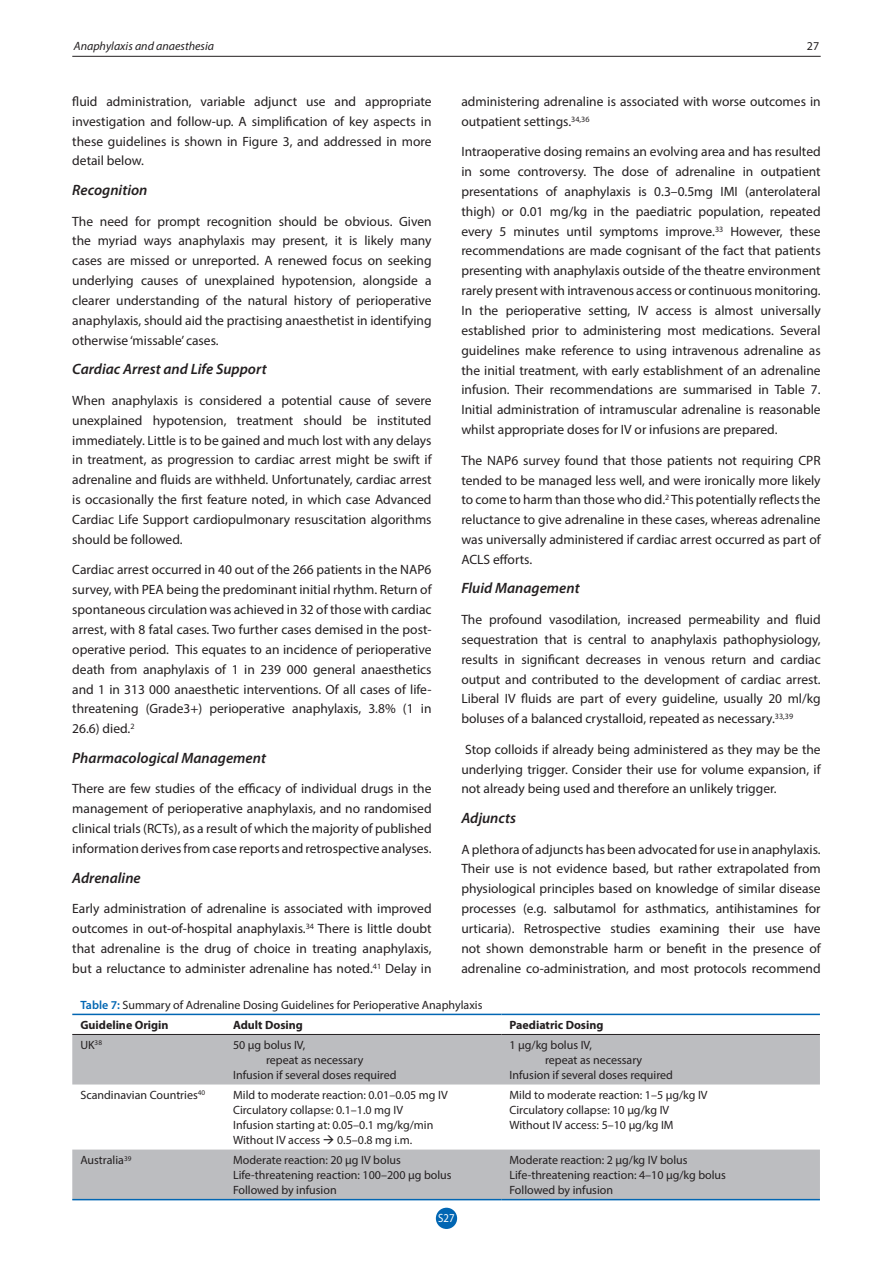
<style>
.page{position:relative;width:893px;height:1263px;background:#fff}
.page>*{position:absolute;margin:0;border:0;box-sizing:border-box;transform-origin:0 0}
.t1{font:italic 600 15px "Myriad Pro";color:#231f20}
.t2{font:13.5px/19.8px "Myriad Pro";color:#231f20;text-align:justify}
.t3{font:12px/15px "Myriad Pro";color:#231f20}
.t4{font:700 12px "Myriad Pro";color:#231f20}
.t5{font:italic 12px "Myriad Pro";color:#231f20}
.t6{font:12px "Myriad Pro";color:#fff;scale:.9 1}
.s1{font-weight:600;color:#0166b3}
.s2{font-weight:700}
</style>
<div class="page">
<hr style="left:72px;top:56px;width:749px;height:1px;background:#231f20">
<div style="left:436px;top:1208px;width:21px;height:21px;background:#0166b3;border-radius:50%"></div>
<svg style="left:72px;top:1015px;width:748px;height:1px"></svg>
<svg style="left:72px;top:1035px;width:748px;height:164px;fill:#bcbdc0"></svg>
<hr style="left:72px;top:1014px;width:153px;height:1px;background:#0166b3">
<hr style="left:225px;top:1014px;width:276px;height:1px;background:#0166b3">
<hr style="left:501px;top:1014px;width:319px;height:1px;background:#0166b3">
<hr style="left:72px;top:1034px;width:153px;height:1px;background:#231f20">
<hr style="left:225px;top:1034px;width:276px;height:1px;background:#231f20">
<hr style="left:501px;top:1034px;width:319px;height:1px;background:#231f20">
<hr style="left:72px;top:1199px;width:153px;height:1px;background:#0166b3">
<hr style="left:225px;top:1199px;width:276px;height:1px;background:#0166b3">
<hr style="left:501px;top:1199px;width:319px;height:1px;background:#0166b3">
<p class="t5" style="left:74px;top:38px;width:142px">Anaphylaxis and anaesthesia</p>
<p class="t3" style="left:807px;top:38px;width:14px">27</p>
<p class="t2" style="left:72px;top:91px;width:361px">fluid administration, variable adjunct use and appropriate investigation and follow-up. A simplification of key aspects in these guidelines is shown in Figure 3, and addressed in more detail below.</p>
<p class="t1" style="left:72px;top:180px;width:77px">Recognition</p>
<p class="t2" style="left:72px;top:211px;width:361px">The need for prompt recognition should be obvious. Given the myriad ways anaphylaxis may present, it is likely many cases are missed or unreported. A renewed focus on seeking underlying causes of unexplained hypotension, alongside a clearer understanding of the natural history of perioperative anaphylaxis, should aid the practising anaesthetist in identifying otherwise ‘missable’ cases.</p>
<p class="t1" style="left:72px;top:360px;width:196px">Cardiac Arrest and Life Support</p>
<p class="t2" style="left:72px;top:390px;width:361px">When anaphylaxis is considered a potential cause of severe unexplained hypotension, treatment should be instituted immediately. Little is to be gained and much lost with any delays in treatment, as progression to cardiac arrest might be swift if adrenaline and fluids are withheld. Unfortunately, cardiac arrest is occasionally the first feature noted, in which case Advanced Cardiac Life Support cardiopulmonary resuscitation algorithms should be followed.</p>
<p class="t2" style="left:72px;top:560px;width:361px">Cardiac arrest occurred in 40 out of the 266 patients in the NAP6 survey, with PEA being the predominant initial rhythm. Return of spontaneous circulation was achieved in 32 of those with cardiac arrest, with 8 fatal cases. Two further cases demised in the post&shy;operative period. This equates to an incidence of perioperative death from anaphylaxis of 1 in 239 000 general anaesthetics and 1 in 313 000 anaesthetic interventions. Of all cases of life&shy;threatening (Grade3+) perioperative anaphylaxis, 3.8% (1 in 26.6) died.<sup>2</sup></p>
<p class="t1" style="left:72px;top:748px;width:195px">Pharmacological Management</p>
<p class="t2" style="left:72px;top:779px;width:361px">There are few studies of the efficacy of individual drugs in the management of perioperative anaphylaxis, and no randomised clinical trials (RCTs), as a result of which the majority of published information derives from case reports and retrospective analyses.</p>
<p class="t1" style="left:72px;top:868px;width:70px">Adrenaline</p>
<p class="t2" style="left:72px;top:898px;width:361px">Early administration of adrenaline is associated with improved outcomes in out-of-hospital anaphylaxis.<sup>34</sup> There is little doubt that adrenaline is the drug of choice in treating anaphylaxis, but a reluctance to administer adrenaline has noted.<sup>41</sup> Delay in</p>
<p class="t2" style="left:461px;top:91px;width:361px">administering adrenaline is associated with worse outcomes in outpatient settings.<sup>34,36</sup></p>
<p class="t2" style="left:461px;top:141px;width:361px">Intraoperative dosing remains an evolving area and has resulted in some controversy. The dose of adrenaline in outpatient presentations of anaphylaxis is 0.3–0.5mg IMI (anterolateral thigh) or 0.01 mg/kg in the paediatric population, repeated every 5 minutes until symptoms improve.<sup>33</sup> However, these recommendations are made cognisant of the fact that patients presenting with anaphylaxis outside of the theatre environment rarely present with intravenous access or continuous monitoring.<br>In the perioperative setting, IV access is almost universally established prior to administering most medications. Several guidelines make reference to using intravenous adrenaline as the initial treatment, with early establishment of an adrenaline infusion. Their recommendations are summarised in Table 7.<br>Initial administration of intramuscular adrenaline is reasonable whilst appropriate doses for IV or infusions are prepared.</p>
<p class="t2" style="left:461px;top:450px;width:361px">The NAP6 survey found that those patients not requiring CPR tended to be managed less well, and were ironically more likely to come to harm than those who did.<sup>2</sup> This potentially reflects the reluctance to give adrenaline in these cases, whereas adrenaline was universally administered if cardiac arrest occurred as part of ACLS efforts.</p>
<p class="t1" style="left:461px;top:579px;width:120px">Fluid Management</p>
<p class="t2" style="left:461px;top:609px;width:361px">The profound vasodilation, increased permeability and fluid sequestration that is central to anaphylaxis pathophysiology, results in significant decreases in venous return and cardiac output and contributed to the development of cardiac arrest.<br>Liberal IV fluids are part of every guideline, usually 20 ml/kg boluses of a balanced crystalloid, repeated as necessary.<sup>33,39</sup></p>
<p class="t2" style="left:461px;top:739px;width:361px">Stop colloids if already being administered as they may be the underlying trigger. Consider their use for volume expansion, if not already being used and therefore an unlikely trigger.</p>
<p class="t1" style="left:461px;top:808px;width:56px">Adjuncts</p>
<p class="t2" style="left:461px;top:839px;width:361px">A plethora of adjuncts has been advocated for use in anaphylaxis.<br>Their use is not evidence based, but rather extrapolated from physiological principles based on knowledge of similar disease processes (e.g. salbutamol for asthmatics, antihistamines for urticaria). Retrospective studies examining their use have not shown demonstrable harm or benefit in the presence of adrenaline co-administration, and most protocols recommend</p>
<p class="t3" style="left:80px;top:994px;width:404px;line-height:20.1px"><span class="s1">Table 7:</span> Summary of Adrenaline Dosing Guidelines for Perioperative Anaphylaxis<br><span class="s2">Guideline Origin</span></p>
<p class="t4" style="left:233px;top:1017px;width:71px">Adult Dosing</p>
<p class="t4" style="left:509px;top:1017px;width:96px">Paediatric Dosing</p>
<p class="t3" style="left:80px;top:1037px;width:23px">UK<sup>38</sup></p>
<p class="t3" style="left:233px;top:1037px;width:74px">50 μg bolus IV,</p>
<p class="t3" style="left:266px;top:1052px;width:99px">repeat as necessary</p>
<p class="t3" style="left:233px;top:1067px;width:165px">Infusion if several doses required</p>
<p class="t3" style="left:509px;top:1037px;width:84px">1 μg/kg bolus IV,</p>
<p class="t3" style="left:545px;top:1052px;width:99px">repeat as necessary</p>
<p class="t3" style="left:509px;top:1067px;width:165px">Infusion if several doses required</p>
<p class="t3" style="left:80px;top:1087px;width:126px">Scandinavian Countries<sup>40</sup></p>
<p class="t3" style="left:233px;top:1087px;width:216px">Mild to moderate reaction: 0.01–0.05 mg IV Circulatory collapse: 0.1–1.0 mg IV<br>Infusion starting at: 0.05–0.1 mg/kg/min Without IV access → 0.5–0.8 mg i.m.</p>
<p class="t3" style="left:509px;top:1087px;width:200px">Mild to moderate reaction: 1–5 μg/kg IV<br>Circulatory collapse: 10 μg/kg IV<br>Without IV access: 5–10 μg/kg IM</p>
<p class="t3" style="left:80px;top:1152px;width:52px">Australia<sup>39</sup></p>
<p class="t3" style="left:233px;top:1152px;width:220px">Moderate reaction: 20 μg IV bolus<br>Life-threatening reaction: 100–200 μg bolus<br>Followed by infusion</p>
<p class="t3" style="left:509px;top:1152px;width:218px">Moderate reaction: 2 μg/kg IV bolus<br>Life-threatening reaction: 4–10 μg/kg bolus<br>Followed by infusion</p>
<p class="t6" style="left:438px;top:1211px;width:20px">S27</p>
</div>
